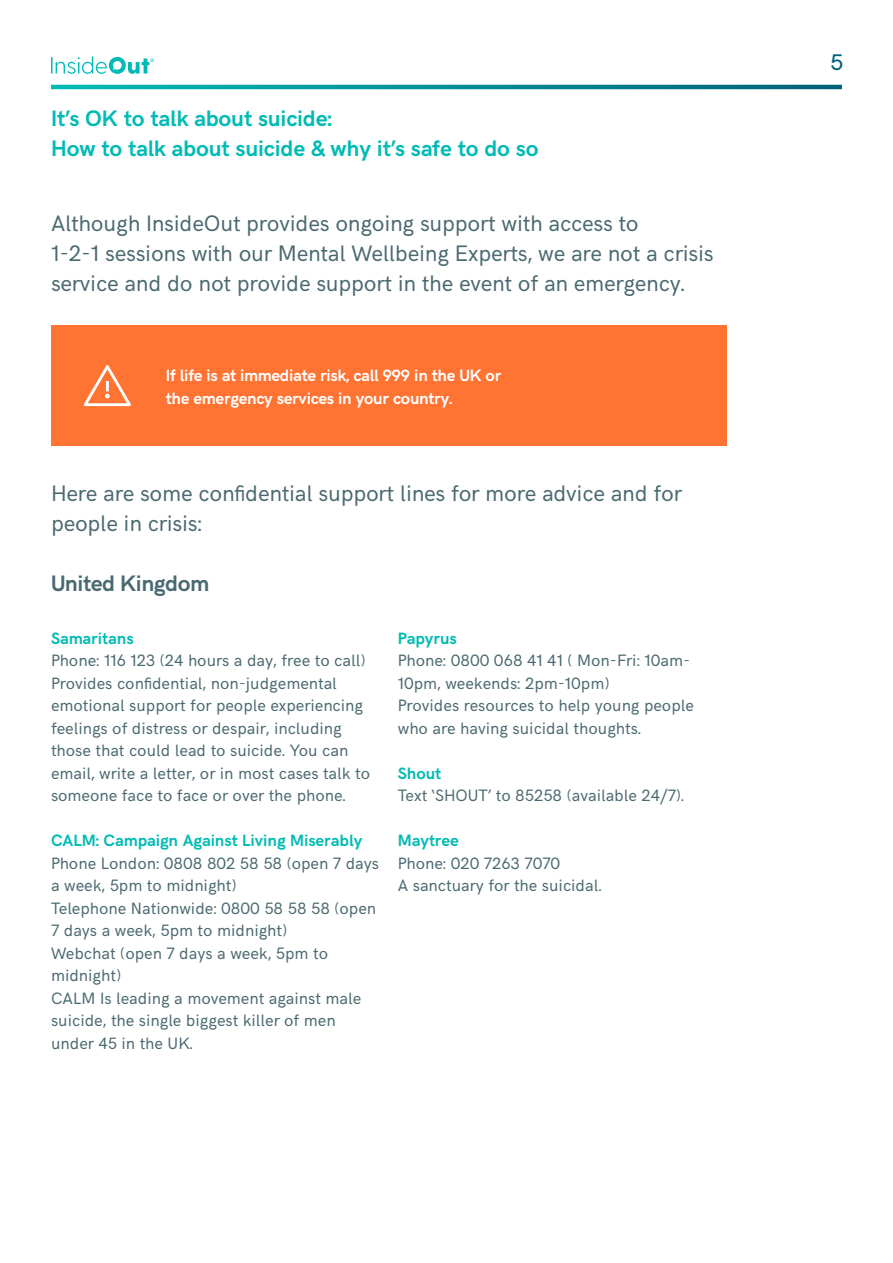
<style>
.page{position:relative;width:893px;height:1263px;background:#fff}
.page>*{position:absolute;margin:0;border:0;box-sizing:border-box;transform-origin:0 0}
.t1{font:22.5px/30px "HK Grotesk";letter-spacing:-.01em;color:#4a6970}
.t2{font:700 22.5px/30px "HK Grotesk";letter-spacing:-.005em;color:#00bbb4}
.t3{font:700 22.5px "HK Grotesk";letter-spacing:-.02em;color:#4a6970}
.t4{font:500 22.5px "HK Grotesk";color:#006078}
.t5{font:16.5px/22.5px "HK Grotesk";color:#4a6970}
.t6{font:700 16.5px/22.5px "HK Grotesk";letter-spacing:-.015em;color:#fff}
.t7{font:700 16.5px "HK Grotesk";color:#00bbb4}
</style>
<div class="page">
<div style="left:51px;top:326px;width:675px;height:120px;background:#ff7333"></div>
<svg style="left:83px;top:365px;width:48px;height:42px"></svg>
<svg style="left:51px;top:85px;width:791px;height:4px;background:#008d96"></svg>
<svg style="left:51px;top:56px;width:103px;height:18px"></svg>
<h1 class="t2" style="left:51px;top:102px;width:489px">It’s OK to talk about suicide:<br>How to talk about suicide &amp; why it’s safe to do so</h1>
<h1 class="t1" style="left:51px;top:206px;width:664px">Although InsideOut provides ongoing support with access to<br>1-2-1 sessions with our Mental Wellbeing Experts, we are not a crisis service and do not provide support in the event of an emergency.</h1>
<p class="t6" style="left:166px;top:363px;width:337px">If life is at immediate risk, call 999 in the UK or the emergency services in your country.</p>
<h1 class="t1" style="left:51px;top:476px;width:632px">Here are some confidential support lines for more advice and for people in crisis:</h1>
<h1 class="t3" style="left:51px;top:566px;width:160px">United Kingdom</h1>
<p class="t7" style="left:51px;top:625px;width:84px">Samaritans</p>
<p class="t5" style="left:51px;top:648px;width:321px">Phone: 116 123 (24 hours a day, free to call)<br>Provides confidential, non-judgemental emotional support for people experiencing feelings of distress or despair, including those that could lead to suicide. You can email, write a letter, or in most cases talk to someone face to face or over the phone.</p>
<p class="t7" style="left:51px;top:828px;width:313px">CALM: Campaign Against Living Miserably</p>
<p class="t5" style="left:51px;top:850px;width:330px">Phone London: 0808 802 58 58 (open 7 days a week, 5pm to midnight)<br>Telephone Nationwide: 0800 58 58 58 (open<br>7 days a week, 5pm to midnight)<br>Webchat (open 7 days a week, 5pm to midnight)<br>CALM Is leading a movement against male suicide, the single biggest killer of men under 45 in the UK.</p>
<p class="t7" style="left:398px;top:626px;width:60px">Papyrus</p>
<p class="t5" style="left:398px;top:648px;width:298px">Phone: 0800 068 41 41 ( Mon-Fri: 10am-10pm, weekends: 2pm-10pm)<br>Provides resources to help young people who are having suicidal thoughts.</p>
<p class="t7" style="left:398px;top:761px;width:45px">Shout</p>
<p class="t5" style="left:398px;top:783px;width:288px">Text ‘SHOUT’ to 85258 (available 24/7).</p>
<p class="t7" style="left:398px;top:828px;width:63px">Maytree</p>
<p class="t5" style="left:398px;top:850px;width:205px">Phone: 020 7263 7070<br>A sanctuary for the suicidal.</p>
<h1 class="t4" style="left:831px;top:45px;width:14px">5</h1>
</div>
